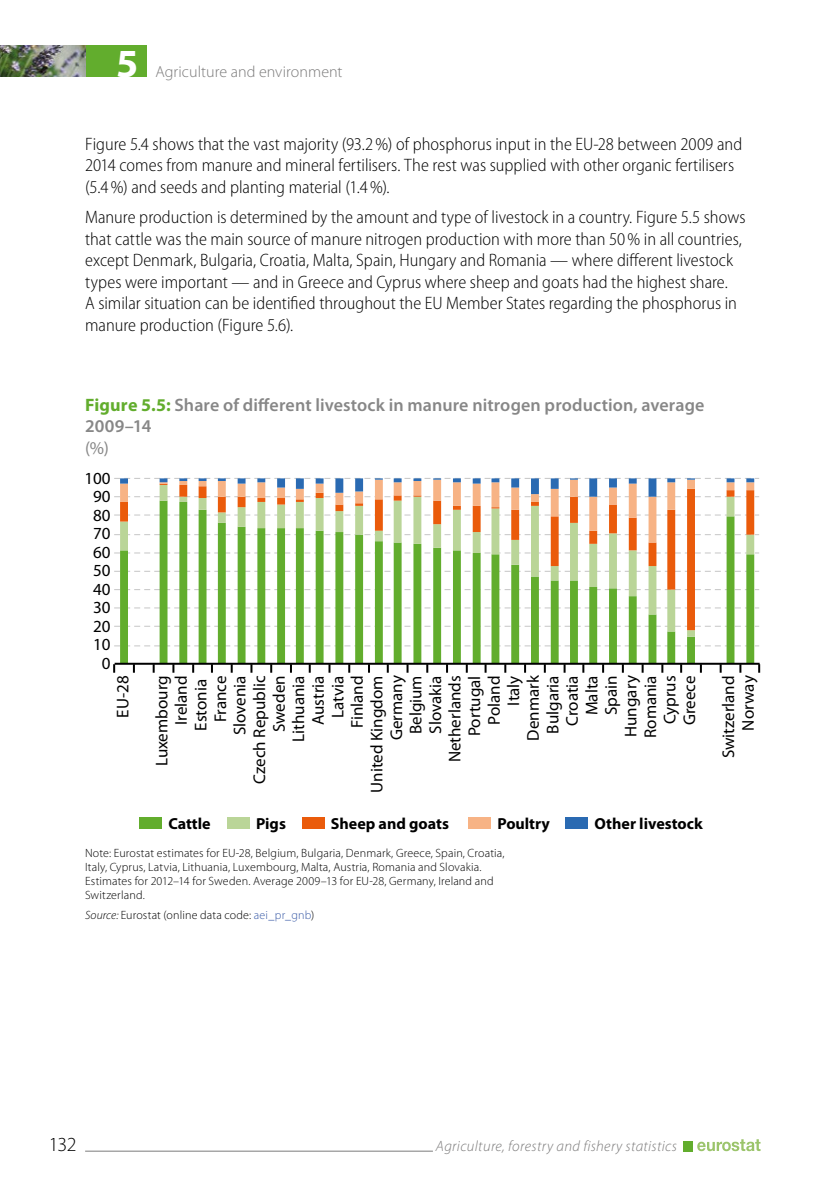
<style>
.page{position:relative;width:840px;height:1191px;background:#fff}
.page>*{position:absolute;margin:0;border:0;box-sizing:border-box;transform-origin:0 0}
.t1{font:700 40px "Myriad Pro";color:#fff}
.t2{font:300 20px "Myriad Pro";color:#000}
.t3{font:300 semi-condensed 18px/21.6px "Myriad Pro";color:#000}
.t4{font:600 18px/21.6px "Myriad Pro";letter-spacing:.005em;color:#878787}
.t5{font:18px "Myriad Pro";color:#878787}
.t6{font:17px/19.6px "Myriad Pro";color:#000;text-align:right}
.t7{font:700 16px "Myriad Pro";color:#000}
.t8{font:300 16px "Myriad Pro";letter-spacing:.005em;color:#7c7b7b}
.t9{font:italic 300 15px "Myriad Pro";letter-spacing:.025em;color:#7c7b7b}
.t10{font:300 12px/14px "Myriad Pro";letter-spacing:.015em;color:#000}
.s1{font-weight:700;color:#62ad2d}
.s2{font-style:italic}
.s3{color:#3a5ba7}
</style>
<div class="page">
<div style="left:85px;top:45px;width:62px;height:32px;background:#62ad2d"></div>
<svg style="left:697px;top:1139px;width:63px;height:12px"></svg>
<div style="left:683px;top:1141px;width:10px;height:10px;background:#62ad2d"></div>
<img style="left:0;top:45px;width:85px;height:32px">
<hr style="left:85px;top:1150px;width:347px;height:1px;background:#7c7b7b">
<svg style="left:120px;top:636px;width:633px;height:27px"></svg>
<svg style="left:120px;top:630px;width:633px;height:6px"></svg>
<svg style="left:120px;top:542px;width:633px;height:88px"></svg>
<svg style="left:114px;top:478px;width:644px;height:64px"></svg>
<hr style="left:114px;top:663px;width:645px;height:2px;background:#000">
<svg style="left:113px;top:664px;width:2px;height:8px"></svg>
<svg style="left:133px;top:664px;width:2px;height:8px"></svg>
<svg style="left:153px;top:664px;width:2px;height:8px"></svg>
<svg style="left:172px;top:664px;width:2px;height:8px"></svg>
<svg style="left:192px;top:664px;width:2px;height:8px"></svg>
<svg style="left:211px;top:664px;width:2px;height:8px"></svg>
<svg style="left:230px;top:664px;width:2px;height:8px"></svg>
<svg style="left:250px;top:664px;width:2px;height:8px"></svg>
<svg style="left:270px;top:664px;width:2px;height:8px"></svg>
<svg style="left:290px;top:664px;width:2px;height:8px"></svg>
<svg style="left:308px;top:664px;width:2px;height:8px"></svg>
<svg style="left:328px;top:664px;width:2px;height:8px"></svg>
<svg style="left:348px;top:664px;width:2px;height:8px"></svg>
<svg style="left:368px;top:664px;width:2px;height:8px"></svg>
<svg style="left:386px;top:664px;width:2px;height:8px"></svg>
<svg style="left:406px;top:664px;width:2px;height:8px"></svg>
<svg style="left:426px;top:664px;width:2px;height:8px"></svg>
<svg style="left:446px;top:664px;width:2px;height:8px"></svg>
<svg style="left:465px;top:664px;width:2px;height:8px"></svg>
<svg style="left:484px;top:664px;width:2px;height:8px"></svg>
<svg style="left:504px;top:664px;width:2px;height:8px"></svg>
<svg style="left:543px;top:664px;width:2px;height:8px"></svg>
<svg style="left:563px;top:664px;width:2px;height:8px"></svg>
<svg style="left:582px;top:664px;width:2px;height:8px"></svg>
<svg style="left:621px;top:664px;width:2px;height:8px"></svg>
<svg style="left:641px;top:664px;width:2px;height:8px"></svg>
<svg style="left:661px;top:664px;width:2px;height:8px"></svg>
<svg style="left:699px;top:664px;width:2px;height:8px"></svg>
<svg style="left:719px;top:664px;width:2px;height:8px"></svg>
<svg style="left:739px;top:664px;width:2px;height:8px"></svg>
<div style="left:468px;top:818px;width:22px;height:11px;background:#f7b385"></div>
<div style="left:302px;top:818px;width:22px;height:11px;background:#ea5b0b"></div>
<div style="left:227px;top:818px;width:22px;height:11px;background:#bad598"></div>
<div style="left:139px;top:818px;width:23px;height:11px;background:#62ad2d"></div>
<div style="left:565px;top:818px;width:23px;height:11px;background:#2a6ab2"></div>
<h1 class="t1" style="left:116px;top:41px;width:24px">5</h1>
<p class="t8" style="left:155px;top:62px;width:188px">Agriculture and environment</p>
<p class="t3" style="left:85px;top:133px;width:658px">Figure 5.4 shows that the vast majority (93.2%) of phosphorus input in the EU-28 between 2009 and<br>2014 comes from manure and mineral fertilisers. The rest was supplied with other organic fertilisers (5.4%) and seeds and planting material (1.4%).</p>
<p class="t3" style="left:85px;top:206px;width:661px">Manure production is determined by the amount and type of livestock in a country. Figure 5.5 shows that cattle was the main source of manure nitrogen production with more than 50% in all countries, except Denmark, Bulgaria, Croatia, Malta, Spain, Hungary and Romania — where different livestock types were important — and in Greece and Cyprus where sheep and goats had the highest share.<br>A similar situation can be identified throughout the EU Member States regarding the phosphorus in manure production (Figure 5.6).</p>
<p class="t4" style="left:85px;top:394px;width:620px"><span class="s1">Figure 5.5:</span> Share of different livestock in manure nitrogen production, average<br>2009–14</p>
<p class="t5" style="left:85px;top:438px;width:25px">(%)</p>
<p class="t6" style="left:84px;top:468px;width:28px">100</p>
<p class="t6" style="left:93px;top:487px;width:19px">90</p>
<p class="t6" style="left:93px;top:505px;width:19px">80</p>
<p class="t6" style="left:93px;top:524px;width:19px">70</p>
<p class="t6" style="left:93px;top:543px;width:19px">60</p>
<p class="t6" style="left:93px;top:561px;width:19px">50</p>
<p class="t6" style="left:93px;top:580px;width:19px">40</p>
<p class="t6" style="left:93px;top:598px;width:19px">30</p>
<p class="t6" style="left:93px;top:617px;width:19px">20</p>
<p class="t6" style="left:93px;top:635px;width:19px">10</p>
<p class="t6" style="left:102px;top:654px;width:10px">0</p>
<p class="t6" style="left:113px;top:717px;width:44px;rotate:-90deg">EU-28</p>
<p class="t6" style="left:152px;top:792px;width:119px;rotate:-90deg">Luxembourg<br>Ireland<br>Estonia<br>France<br>Slovenia<br>Czech Republic<br>Sweden<br>Lithuania<br>Austria<br>Latvia<br>Finland<br>United Kingdom<br>Germany<br>Belgium<br>Slovakia<br>Netherlands<br>Portugal<br>Poland<br>Italy<br>Denmark<br>Bulgaria<br>Croatia<br>Malta<br>Spain<br>Hungary<br>Romania<br>Cyprus<br>Greece</p>
<p class="t6" style="left:718px;top:758px;width:84px;rotate:-90deg">Switzerland<br>Norway</p>
<p class="t7" style="left:168px;top:814px;width:44px">Cattle</p>
<p class="t7" style="left:256px;top:814px;width:31px">Pigs</p>
<p class="t7" style="left:331px;top:814px;width:119px">Sheep and goats</p>
<p class="t7" style="left:497px;top:814px;width:54px">Poultry</p>
<p class="t7" style="left:594px;top:814px;width:110px">Other livestock</p>
<p class="t10" style="left:85px;top:846px;width:421px">Note: Eurostat estimates for EU-28, Belgium, Bulgaria, Denmark, Greece, Spain, Croatia, Italy, Cyprus, Latvia, Lithuania, Luxembourg, Malta, Austria, Romania and Slovakia.<br>Estimates for 2012–14 for Sweden. Average 2009–13 for EU-28, Germany, Ireland and Switzerland.</p>
<p class="t10" style="left:85px;top:908px;width:231px"><span class="s2">Source:</span> Eurostat (online data code: <span class="s3">aei_pr_gnb</span>)</p>
<p class="t2" style="left:49px;top:1133px;width:29px">132</p>
<p class="t9" style="left:435px;top:1138px;width:242px">Agriculture, forestry and fishery statistics</p>
</div>
